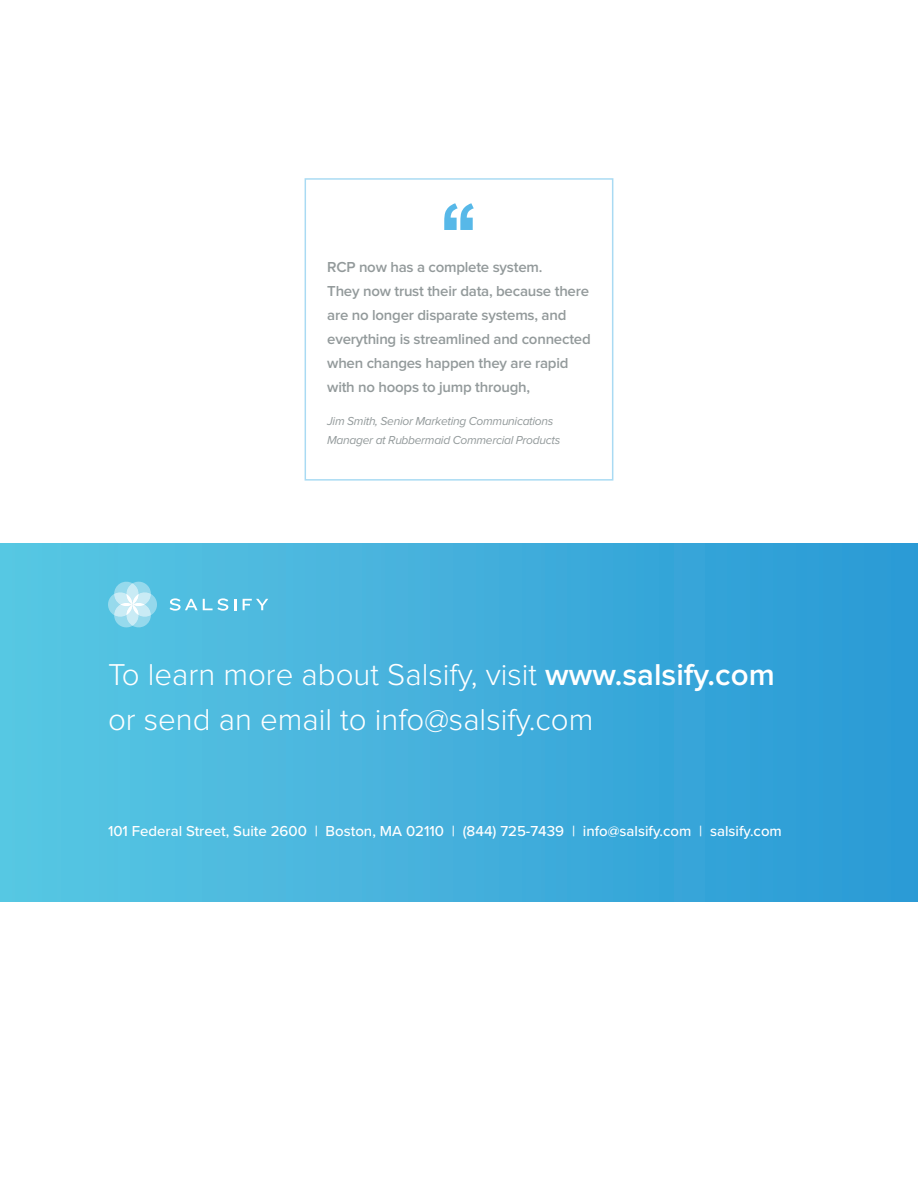
<style>
.page{position:relative;width:918px;height:1188px;background:#fff}
.page>*{position:absolute;margin:0;border:0;box-sizing:border-box;transform-origin:0 0}
.t1{font:300 31.2px/44.7px "Proxima Nova";color:#fff}
.t2{font:600 15px/24px "Proxima Nova";letter-spacing:-.015em;color:#939a9b}
.t3{font:500 15px "Proxima Nova";color:#fff}
.t4{font:italic 12px/19.5px "Proxima Nova";letter-spacing:-.025em;color:#939a9b}
.s1{font-weight:600}
</style>
<div class="page">
<div style="left:0;top:543px;width:918px;height:359px;background:linear-gradient(to right,#5ac7e3,#2a99d5)"></div>
<svg style="left:444px;top:203px;width:30px;height:27px"></svg>
<svg style="left:170px;top:598px;width:58px;height:13px"></svg>
<svg style="left:234px;top:599px;width:2px;height:11px"></svg>
<svg style="left:243px;top:599px;width:25px;height:11px"></svg>
<svg style="left:108px;top:582px;width:49px;height:45px;background:#9fdcee"></svg>
<p class="t2" style="left:327px;top:255px;width:265px">RCP now has a complete system.<br>They now trust their data, because there are no longer disparate systems, and everything is streamlined and connected when changes happen they are rapid with no hoops to jump through,</p>
<p class="t4" style="left:327px;top:411px;width:235px">Jim Smith, Senior Marketing Communications<br>Manager at Rubbermaid Commercial Products</p>
<p class="t1" style="left:108px;top:653px;width:668px">To learn more about Salsify, visit <span class="s1">www.salsify.com </span>or send an email to info@salsify.com</p>
<p class="t3" style="left:108px;top:820px;width:675px">101 Federal Street, Suite 2600 | Boston, MA 02110 | (844) 725-7439 | info@salsify.com | salsify.com</p>
</div>
